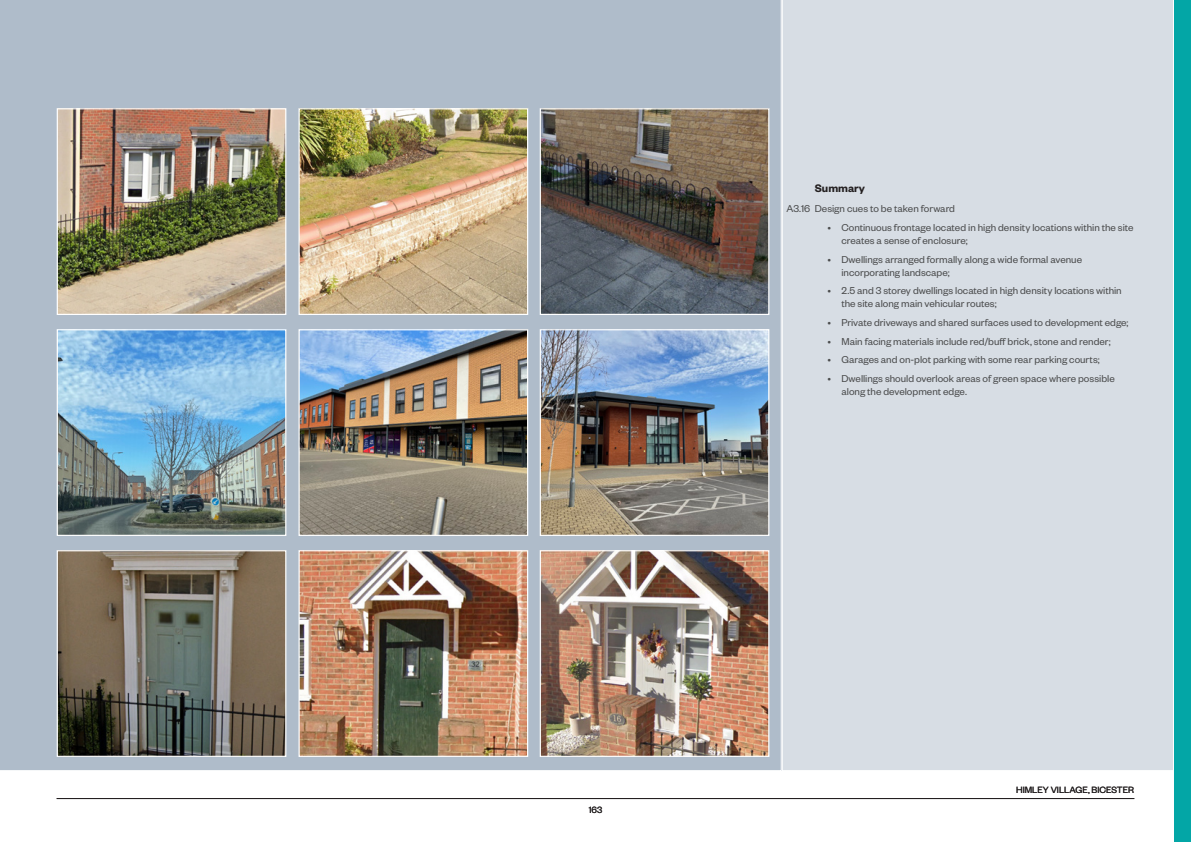
<style>
.page{position:relative;width:1191px;height:842px;background:#fff}
.page>*{position:absolute;margin:0;border:0;box-sizing:border-box;transform-origin:0 0}
.Sub_Header{font:600 12px "Founders Grotesk";color:#231f20}
.t1{font:11px/13px "Founders Grotesk";color:#4b4c4d}
.t2{font:10px "Founders Grotesk";color:#231f20}
</style>
<div class="page">
<div style="left:0;top:0;width:781px;height:770px;background:#afbcca"></div>
<div style="left:781px;top:0;width:392px;height:771px;background:#d7dde4"></div>
<img style="left:59px;top:331px;width:225px;height:203px">
<div style="left:57px;top:329px;width:229px;height:207px;border:1px solid #fff"></div>
<img style="left:59px;top:110px;width:225px;height:203px">
<div style="left:57px;top:108px;width:229px;height:207px;border:1px solid #fff"></div>
<img style="left:542px;top:331px;width:225px;height:203px">
<div style="left:540px;top:329px;width:229px;height:207px;border:1px solid #fff"></div>
<img style="left:542px;top:110px;width:225px;height:203px">
<div style="left:540px;top:108px;width:229px;height:207px;border:1px solid #fff"></div>
<img style="left:300px;top:331px;width:226px;height:203px">
<div style="left:298px;top:329px;width:230px;height:207px;border:1px solid #fff"></div>
<img style="left:300px;top:110px;width:226px;height:203px">
<div style="left:298px;top:108px;width:230px;height:207px;border:1px solid #fff"></div>
<img style="left:59px;top:552px;width:225px;height:203px">
<div style="left:57px;top:550px;width:229px;height:207px;border:1px solid #fff"></div>
<img style="left:542px;top:552px;width:225px;height:203px">
<div style="left:540px;top:550px;width:229px;height:207px;border:1px solid #fff"></div>
<img style="left:300px;top:552px;width:226px;height:203px">
<div style="left:298px;top:550px;width:230px;height:207px;border:1px solid #fff"></div>
<div style="left:1174px;top:0;width:17px;height:842px;background:#03a6a6"></div>
<hr style="left:57px;top:798px;width:1077px;height:1px;background:#231f20">
<p class="t2" style="left:588px;top:803px;width:15px">163</p>
<p class="Sub_Header" style="left:814px;top:180px;width:52px">Summary</p>
<p class="t1" style="left:786px;top:202px;width:170px">A3.16 Design cues to be taken forward</p>
<p class="t1" style="left:841px;top:220px;width:294px;text-indent:-14px">• Continuous frontage located in high density locations within the site creates a sense of enclosure;</p>
<p class="t1" style="left:841px;top:252px;width:242px;text-indent:-14px">• Dwellings arranged formally along a wide formal avenue incorporating landscape;</p>
<p class="t1" style="left:841px;top:284px;width:282px;text-indent:-14px">• 2.5 and 3 storey dwellings located in high density locations within the site along main vehicular routes;</p>
<p class="t1" style="left:827px;top:315px;width:303px">• Private driveways and shared surfaces used to development edge;</p>
<p class="t1" style="left:827px;top:334px;width:285px">• Main facing materials include red/buff brick, stone and render;</p>
<p class="t1" style="left:827px;top:353px;width:274px">• Garages and on-plot parking with some rear parking courts;</p>
<p class="t1" style="left:841px;top:371px;width:275px;text-indent:-14px">• Dwellings should overlook areas of green space where possible along the development edge.</p>
<p class="t2" style="left:1016px;top:783px;width:120px">HIMLEY VILLAGE, BICESTER</p>
</div>
